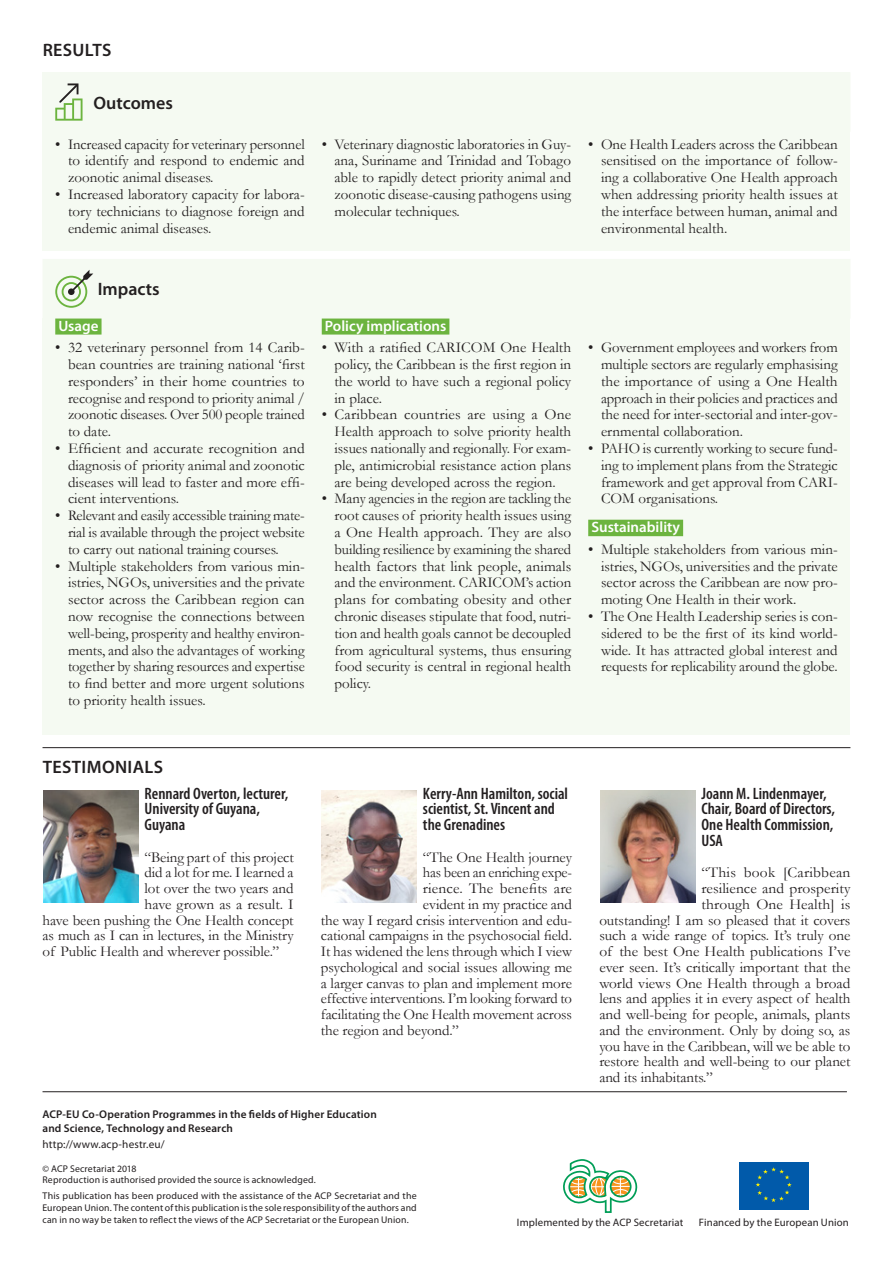
<style>
.page{position:relative;width:893px;height:1263px;background:#fff}
.page>*{position:absolute;margin:0;border:0;box-sizing:border-box;transform-origin:0 0}
.t1{font:600 18px "Myriad Pro";letter-spacing:.015em;color:#231f20}
.t2{font:600 condensed 16.5px/15.8px "Myriad Pro";color:#231f20}
.t3{font:15px/16.8px "Garamond";color:#231f20;text-align:justify}
.t4{font:600 15px "Myriad Pro";color:#fff}
.t5{font:600 11.25px/13.5px "Myriad Pro";letter-spacing:.01em;color:#231f20}
.t6{font:11.25px "Myriad Pro";letter-spacing:.01em;color:#231f20}
.t7{font:10.8px "Myriad Pro";letter-spacing:.01em;color:#231f20}
.t8{font:9.75px/11.7px "Myriad Pro";letter-spacing:.015em;color:#231f20}
</style>
<div class="page">
<div style="left:739px;top:1162px;width:70px;height:48px;background:#015aaa"></div>
<svg style="left:756px;top:1167px;width:36px;height:35px"></svg>
<svg style="left:563px;top:1159px;width:75px;height:54px"></svg>
<div style="left:43px;top:132px;width:807px;height:118px;background:#f5faf2"></div>
<div style="left:43px;top:72px;width:807px;height:60px;background:#f5faf2"></div>
<svg style="left:55px;top:83px;width:28px;height:38px"></svg>
<div style="left:43px;top:318px;width:807px;height:417px;background:#f5faf2"></div>
<div style="left:55px;top:318px;width:47px;height:17px;background:#6cb43f"></div>
<div style="left:322px;top:318px;width:127px;height:17px;background:#6cb43f"></div>
<div style="left:588px;top:520px;width:95px;height:16px;background:#6cb43f"></div>
<div style="left:43px;top:259px;width:807px;height:59px;background:#f5faf2"></div>
<svg style="left:55px;top:270px;width:38px;height:38px"></svg>
<hr style="left:43px;top:747px;width:807px;height:1px;background:#231f20">
<hr style="left:43px;top:1091px;width:804px;height:1px;background:#231f20">
<img style="left:43px;top:790px;width:96px;height:113px">
<img style="left:322px;top:790px;width:95px;height:113px">
<img style="left:600px;top:790px;width:95px;height:113px">
<p class="t1" style="left:43px;top:40px;width:70px">RESULTS</p>
<p class="t1" style="left:94px;top:93px;width:81px">Outcomes</p>
<p class="t3" style="left:68px;top:135px;width:238px;text-indent:-13px">• Increased capacity for veterinary personnel to identify and respond to endemic and zoonotic animal diseases.</p>
<p class="t3" style="left:68px;top:186px;width:238px;text-indent:-13px">• Increased laboratory capacity for labora&shy;tory technicians to diagnose foreign and endemic animal diseases.</p>
<p class="t3" style="left:334px;top:135px;width:238px;text-indent:-13px">• Veterinary diagnostic laboratories in Guy&shy;ana, Suriname and Trinidad and Tobago able to rapidly detect priority animal and zoonotic disease-causing pathogens using molecular techniques.</p>
<p class="t3" style="left:601px;top:135px;width:238px;text-indent:-13px">• One Health Leaders across the Caribbean sensitised on the importance of follow&shy;ing a collaborative One Health approach when addressing priority health issues at the interface between human, animal and environmental health.</p>
<p class="t1" style="left:98px;top:279px;width:63px">Impacts</p>
<p class="t4" style="left:58px;top:317px;width:42px">Usage</p>
<p class="t3" style="left:68px;top:339px;width:238px;text-indent:-13px">• 32 veterinary personnel from 14 Carib&shy;bean countries are training national ‘first responders’ in their home countries to recognise and respond to priority animal / zoonotic diseases. Over 500 people trained to date.</p>
<p class="t3" style="left:68px;top:440px;width:238px;text-indent:-13px">• Efficient and accurate recognition and diagnosis of priority animal and zoonotic diseases will lead to faster and more effi&shy;cient interventions.</p>
<p class="t3" style="left:68px;top:507px;width:238px;text-indent:-13px">• Relevant and easily accessible training mate&shy;rial is available through the project website to carry out national training courses.</p>
<p class="t3" style="left:68px;top:557px;width:238px;text-indent:-13px">• Multiple stakeholders from various min&shy;istries, NGOs, universities and the private sector across the Caribbean region can now recognise the connections between well-being, prosperity and healthy environ&shy;ments, and also the advantages of working together by sharing resources and expertise to find better and more urgent solutions to priority health issues.</p>
<p class="t4" style="left:325px;top:317px;width:123px">Policy implications</p>
<p class="t3" style="left:334px;top:339px;width:238px;text-indent:-13px">• With a ratified CARICOM One Health policy, the Caribbean is the first region in the world to have such a regional policy in place.</p>
<p class="t3" style="left:334px;top:406px;width:238px;text-indent:-13px">• Caribbean countries are using a One Health approach to solve priority health issues nationally and regionally. For exam&shy;ple, antimicrobial resistance action plans are being developed across the region.</p>
<p class="t3" style="left:334px;top:490px;width:238px;text-indent:-13px">• Many agencies in the region are tackling the root causes of priority health issues using a One Health approach. They are also building resilience by examining the shared health factors that link people, animals and the environment. CARICOM’s action plans for combating obesity and other chronic diseases stipulate that food, nutri&shy;tion and health goals cannot be decoupled from agricultural systems, thus ensuring food security is central in regional health policy.</p>
<p class="t3" style="left:601px;top:339px;width:238px;text-indent:-13px">• Government employees and workers from multiple sectors are regularly emphasising the importance of using a One Health approach in their policies and practices and the need for inter-sectorial and inter-gov&shy;ernmental collaboration.</p>
<p class="t3" style="left:601px;top:440px;width:238px;text-indent:-13px">• PAHO is currently working to secure fund&shy;ing to implement plans from the Strategic framework and get approval from CARI-COM organisations.</p>
<p class="t4" style="left:591px;top:519px;width:90px">Sustainability</p>
<p class="t3" style="left:601px;top:540px;width:238px;text-indent:-13px">• Multiple stakeholders from various min&shy;istries, NGOs, universities and the private sector across the Caribbean are now pro&shy;moting One Health in their work.</p>
<p class="t3" style="left:601px;top:608px;width:238px;text-indent:-13px">• The One Health Leadership series is con&shy;sidered to be the first of its kind world&shy;wide. It has attracted global interest and requests for replicability around the globe.</p>
<p class="t1" style="left:43px;top:756px;width:122px">TESTIMONIALS</p>
<p class="t2" style="left:145px;top:785px;width:145px">Rennard Overton, lecturer,<br>University of Guyana,<br>Guyana</p>
<p class="t3" style="left:145px;top:848px;width:151px">“Being part of this project</p>
<p class="t3" style="left:145px;top:864px;width:151px">did a lot for me. I learned a</p>
<p class="t3" style="left:145px;top:880px;width:151px">lot over the two years and</p>
<p class="t3" style="left:145px;top:895px;width:151px">have grown as a result. I</p>
<p class="t3" style="left:43px;top:911px;width:253px">have been pushing the One Health concept</p>
<p class="t3" style="left:43px;top:927px;width:253px">as much as I can in lectures, in the Ministry</p>
<p class="t3" style="left:43px;top:943px;width:238px">of Public Health and wherever possible.”</p>
<p class="t2" style="left:423px;top:785px;width:147px">Kerry-Ann Hamilton, social scientist, St. Vincent and the Grenadines</p>
<p class="t3" style="left:423px;top:848px;width:151px">“The One Health journey</p>
<p class="t3" style="left:423px;top:864px;width:151px">has been an enriching expe-</p>
<p class="t3" style="left:423px;top:880px;width:151px">rience. The benefits are</p>
<p class="t3" style="left:423px;top:895px;width:151px">evident in my practice and</p>
<p class="t3" style="left:321px;top:911px;width:253px">the way I regard crisis intervention and edu-</p>
<p class="t3" style="left:321px;top:927px;width:253px">cational campaigns in the psychosocial field.</p>
<p class="t3" style="left:321px;top:943px;width:253px">It has widened the lens through which I view</p>
<p class="t3" style="left:321px;top:958px;width:253px">psychological and social issues allowing me</p>
<p class="t3" style="left:321px;top:974px;width:253px">a larger canvas to plan and implement more</p>
<p class="t3" style="left:321px;top:990px;width:253px">effective interventions. I’m looking forward to</p>
<p class="t3" style="left:321px;top:1006px;width:253px">facilitating the One Health movement across</p>
<p class="t3" style="left:321px;top:1021px;width:140px">the region and beyond.”</p>
<p class="t2" style="left:701px;top:785px;width:135px">Joann M. Lindenmayer,<br>Chair, Board of Directors,<br>One Health Commission,<br>USA</p>
<p class="t3" style="left:701px;top:864px;width:151px">“This book [Caribbean</p>
<p class="t3" style="left:701px;top:880px;width:151px">resilience and prosperity</p>
<p class="t3" style="left:701px;top:895px;width:151px">through One Health] is</p>
<p class="t3" style="left:599px;top:911px;width:253px">outstanding! I am so pleased that it covers</p>
<p class="t3" style="left:599px;top:927px;width:253px">such a wide range of topics. It’s truly one</p>
<p class="t3" style="left:599px;top:943px;width:253px">of the best One Health publications I’ve</p>
<p class="t3" style="left:599px;top:958px;width:253px">ever seen. It’s critically important that the</p>
<p class="t3" style="left:599px;top:974px;width:253px">world views One Health through a broad</p>
<p class="t3" style="left:599px;top:990px;width:253px">lens and applies it in every aspect of health</p>
<p class="t3" style="left:599px;top:1006px;width:253px">and well-being for people, animals, plants</p>
<p class="t3" style="left:599px;top:1021px;width:253px">and the environment. Only by doing so, as</p>
<p class="t3" style="left:599px;top:1037px;width:253px">you have in the Caribbean, will we be able to</p>
<p class="t3" style="left:599px;top:1053px;width:253px">restore health and well-being to our planet</p>
<p class="t3" style="left:599px;top:1069px;width:115px">and its inhabitants.”</p>
<p class="t5" style="left:43px;top:1108px;width:336px">ACP-EU Co-Operation Programmes in the fields of Higher Education and Science, Technology and Research</p>
<p class="t6" style="left:43px;top:1138px;width:124px">http://www.acp-hestr.eu/</p>
<p class="t8" style="left:43px;top:1163px;width:275px">© ACP Secretariat 2018<br>Reproduction is authorised provided the source is acknowledged.</p>
<p class="t8" style="left:43px;top:1190px;width:376px;text-align:justify">This publication has been produced with the assistance of the ACP Secretariat and the European Union. The content of this publication is the sole responsibility of the authors and can in no way be taken to reflect the views of the ACP Secretariat or the European Union.</p>
<p class="t7" style="left:517px;top:1216px;width:168px">Implemented by the ACP Secretariat</p>
<p class="t7" style="left:699px;top:1216px;width:151px">Financed by the European Union</p>
</div>
